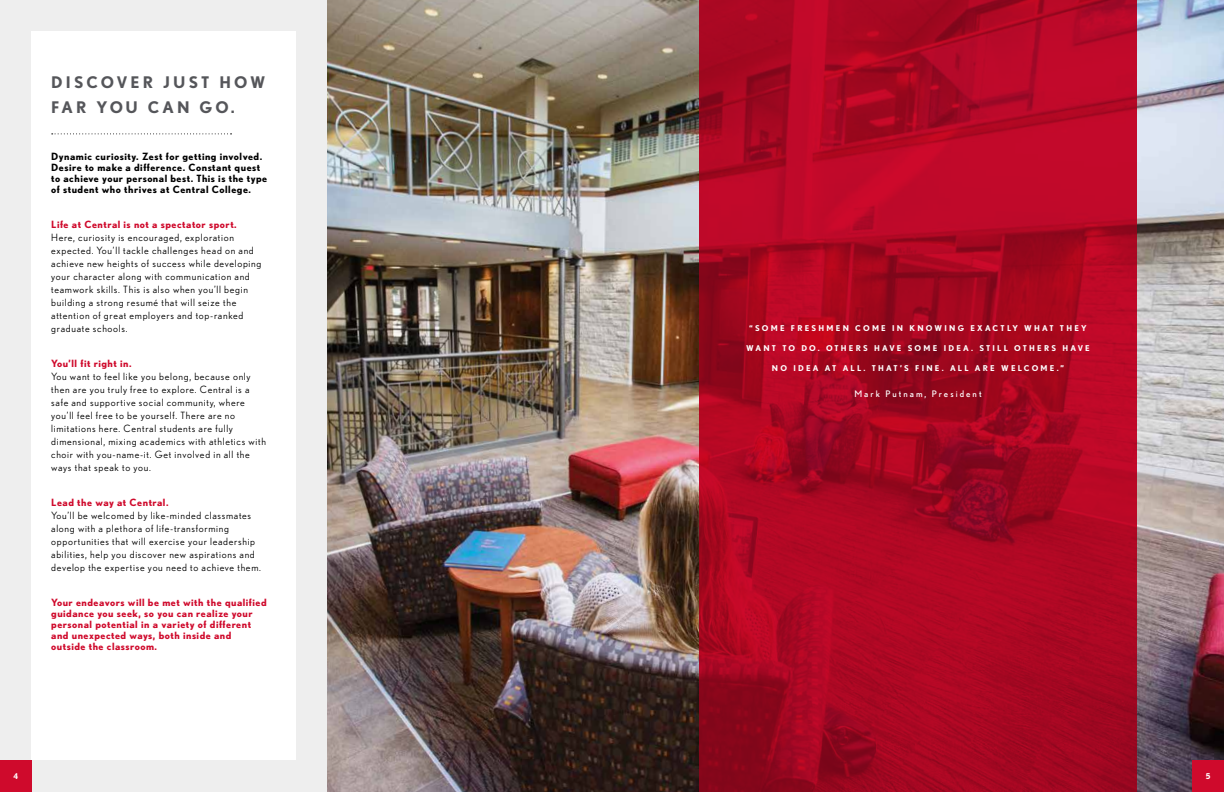
<style>
.page{position:relative;width:1224px;height:792px;background:#fff}
.page>*{position:absolute;margin:0;border:0;box-sizing:border-box;transform-origin:0 0}
.t1{font:700 16px/25px "Nobel";letter-spacing:.2em;color:#55565a}
.t2{font:10px/13px "Nobel";letter-spacing:.07em;color:#000}
.t3{font:700 10px/11px "Nobel";letter-spacing:.05em;color:#cf0a2c}
.t4{font:700 10px/11px "Nobel";letter-spacing:.05em;color:#000}
.t5{font:9px "Nobel";letter-spacing:.23em;color:#fff}
.t6{font:700 8px "Nobel";letter-spacing:.28em;color:#fff}
</style>
<div class="page">
<img style="left:327px;top:0;width:897px;height:792px">
<svg style="left:699px;top:0;width:438px;height:792px;background:#aa0722"></svg>
<div style="left:0;top:0;width:327px;height:792px;background:#eee"></div>
<div style="left:32px;top:32px;width:264px;height:728px;background:#fff"></div>
<svg style="left:52px;top:133px;width:180px;height:1px"></svg>
<div style="left:1192px;top:760px;width:32px;height:32px;background:#cf0a2c"></div>
<div style="left:0;top:760px;width:32px;height:32px;background:#cf0a2c"></div>
<h1 class="t1" style="left:51px;top:69px;width:216px;text-indent:65px">ver jus t ho w far yo u c an go.</h1>
<h1 class="t1" style="left:51px;top:69px;width:37px">disco</h1>
<p class="t4" style="left:51px;top:151px;width:217px">Dynamic curiosity. Zest for getting involved.<br>Desire to make a difference. Constant quest to achieve your personal best. This is the type of student who thrives at Central College.</p>
<p class="t3" style="left:51px;top:219px;width:187px">Life at Central is not a spectator sport.</p>
<p class="t2" style="left:51px;top:231px;width:212px">Here, curiosity is encouraged, exploration expected. You’ll tackle challenges head on and achieve new heights of success while developing your character along with communication and teamwork skills. This is also when you’ll begin building a strong resumé that will seize the attention of great employers and top-ranked graduate schools.</p>
<p class="t3" style="left:51px;top:358px;width:82px">You’ll fit right in.</p>
<p class="t2" style="left:51px;top:370px;width:216px">You want to feel like you belong, because only then are you truly free to explore. Central is a safe and supportive social community, where you’ll feel free to be yourself. There are no limitations here. Central students are fully dimensional, mixing academics with athletics with choir with you-name-it. Get involved in all the ways that speak to you.</p>
<p class="t3" style="left:51px;top:497px;width:119px">Lead the way at Central.</p>
<p class="t2" style="left:51px;top:509px;width:211px">You’ll be welcomed by like-minded classmates along with a plethora of life-transforming opportunities that will exercise your leadership abilities, help you discover new aspirations and develop the expertise you need to achieve them.</p>
<p class="t3" style="left:51px;top:597px;width:217px">Your endeavors will be met with the qualified guidance you seek, so you can realize your personal potential in a variety of different and unexpected ways, both inside and outside the classroom.</p>
<p class="t6" style="left:749px;top:324px;width:339px">“So me fres hmen co me in kno wing exactly what they</p>
<p class="t6" style="left:746px;top:344px;width:257px">want to do . Others have so me idea. Still</p>
<p class="t6" style="left:1014px;top:344px;width:77px">o thers have</p>
<p class="t6" style="left:772px;top:364px;width:186px">no idea at all . That’s fine. All</p>
<p class="t6" style="left:975px;top:364px;width:51px">are welco</p>
<p class="t6" style="left:1041px;top:364px;width:25px">me.”</p>
<p class="t5" style="left:854px;top:388px;width:129px">Mark Putnam, President</p>
<p class="t6" style="left:13px;top:772px;width:6px">4</p>
<p class="t6" style="left:1206px;top:772px;width:6px">5</p>
</div>
